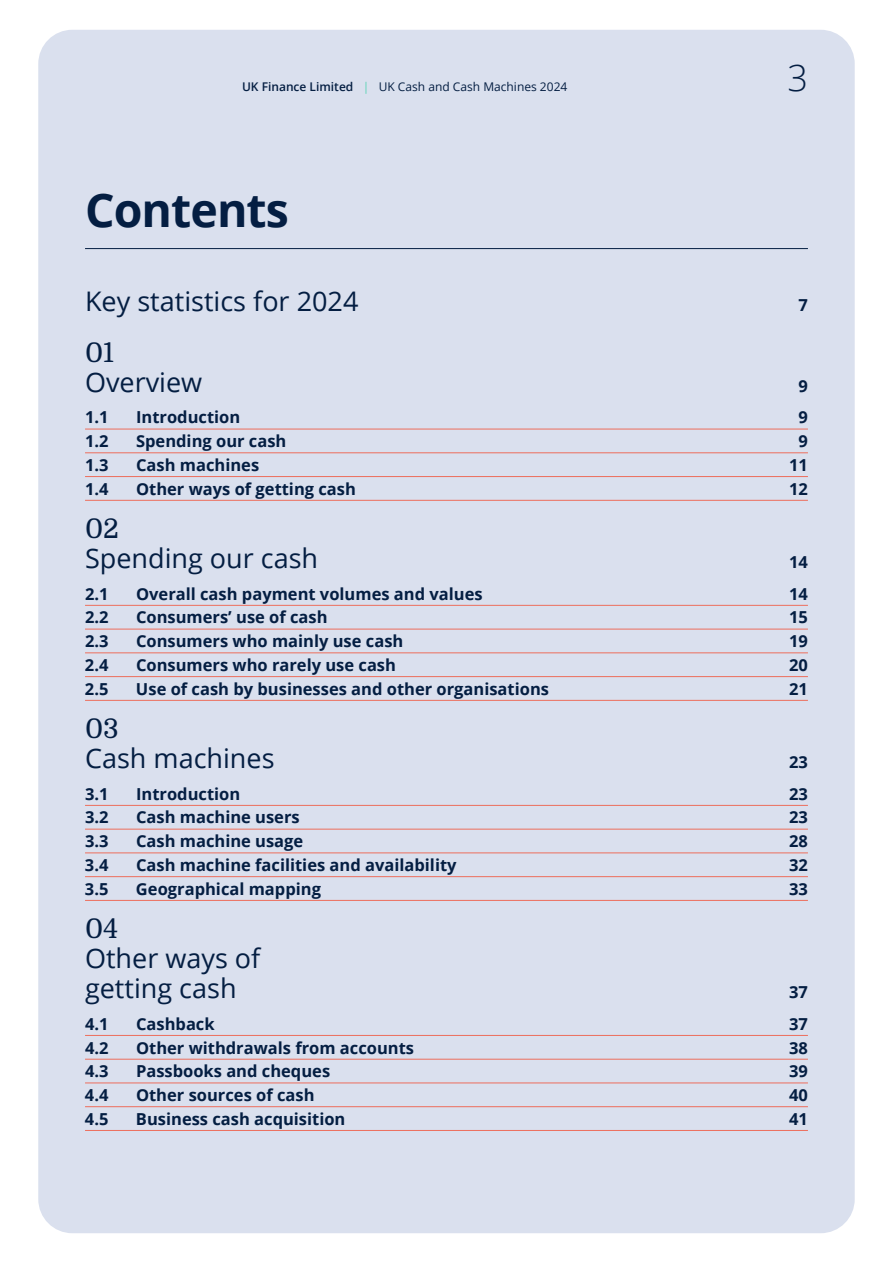
<style>
.page{position:relative;width:893px;height:1263px;background:#fff}
.page>*{position:absolute;margin:0;border:0;box-sizing:border-box;transform-origin:0 0}
.t1{font:700 46.5px "Open Sans";letter-spacing:-.02em;color:#041e42}
.t2{font:300 36px "Open Sans";color:#041e42}
.t3{font:27px/30px "Open Sans";color:#041e42}
.t4{font:27px "Domine";color:#041e42}
.t5{font:700 16.5px "Open Sans";color:#041e42}
.t6{font:12px "Open Sans";color:#041e42}
.s1{font-weight:600}
.s2{color:#5cd4b5}
</style>
<div class="page">
<div style="left:38px;top:30px;width:817px;height:1203px;background:#dae0ee;border-radius:34px"></div>
<hr style="left:85px;top:429px;width:723px;height:1px;background:#ed6e5c">
<hr style="left:85px;top:452px;width:723px;height:1px;background:#ed6e5c">
<hr style="left:85px;top:476px;width:723px;height:1px;background:#ed6e5c">
<hr style="left:85px;top:500px;width:723px;height:1px;background:#ed6e5c">
<hr style="left:85px;top:605px;width:723px;height:1px;background:#ed6e5c">
<hr style="left:85px;top:629px;width:723px;height:1px;background:#ed6e5c">
<hr style="left:85px;top:652px;width:723px;height:1px;background:#ed6e5c">
<hr style="left:85px;top:676px;width:723px;height:1px;background:#ed6e5c">
<hr style="left:85px;top:700px;width:723px;height:1px;background:#ed6e5c">
<hr style="left:85px;top:805px;width:723px;height:1px;background:#ed6e5c">
<hr style="left:85px;top:829px;width:723px;height:1px;background:#ed6e5c">
<hr style="left:85px;top:852px;width:723px;height:1px;background:#ed6e5c">
<hr style="left:85px;top:876px;width:723px;height:1px;background:#ed6e5c">
<hr style="left:85px;top:900px;width:723px;height:1px;background:#ed6e5c">
<hr style="left:85px;top:1035px;width:723px;height:1px;background:#ed6e5c">
<hr style="left:85px;top:1059px;width:723px;height:1px;background:#ed6e5c">
<hr style="left:85px;top:1082px;width:723px;height:1px;background:#ed6e5c">
<hr style="left:85px;top:1106px;width:723px;height:1px;background:#ed6e5c">
<hr style="left:85px;top:1130px;width:723px;height:1px;background:#ed6e5c">
<hr style="left:85px;top:248px;width:723px;height:1px;background:#041e42">
<p class="t6" style="left:242px;top:79px;width:327px"><span class="s1">UK Finance Limited</span> <span class="s2">|</span> UK Cash and Cash Machines 2024</p>
<h1 class="t1" style="left:85px;top:177px;width:205px">Contents</h1>
<h2 class="t2" style="left:787px;top:54px;width:22px">3</h2>
<h3 class="t3" style="left:85px;top:285px;width:275px">Key statistics for 2024</h3>
<p class="t5" style="left:798px;top:293px;width:11px">7</p>
<h3 class="t4" style="left:85px;top:338px;width:30px">01</h3>
<h3 class="t3" style="left:85px;top:367px;width:119px">Overview</h3>
<p class="t5" style="left:798px;top:374px;width:11px">9</p>
<p class="t5" style="left:85px;top:406px;width:25px">1.1</p>
<p class="t5" style="left:136px;top:406px;width:106px">Introduction</p>
<p class="t5" style="left:798px;top:406px;width:11px">9</p>
<p class="t5" style="left:85px;top:429px;width:25px">1.2</p>
<p class="t5" style="left:136px;top:429px;width:152px">Spending our cash</p>
<p class="t5" style="left:798px;top:429px;width:11px">9</p>
<p class="t5" style="left:85px;top:453px;width:25px">1.3</p>
<p class="t5" style="left:136px;top:453px;width:125px">Cash machines</p>
<p class="t5" style="left:789px;top:453px;width:20px">11</p>
<p class="t5" style="left:85px;top:477px;width:25px">1.4</p>
<p class="t5" style="left:136px;top:477px;width:221px">Other ways of getting cash</p>
<p class="t5" style="left:789px;top:477px;width:20px">12</p>
<h3 class="t4" style="left:85px;top:514px;width:36px">02</h3>
<h3 class="t3" style="left:85px;top:543px;width:235px">Spending our cash</h3>
<p class="t5" style="left:789px;top:551px;width:20px">14</p>
<p class="t5" style="left:85px;top:582px;width:25px">2.1</p>
<p class="t5" style="left:136px;top:582px;width:348px">Overall cash payment volumes and values</p>
<p class="t5" style="left:789px;top:582px;width:20px">14</p>
<p class="t5" style="left:85px;top:606px;width:25px">2.2</p>
<p class="t5" style="left:136px;top:606px;width:193px">Consumers’ use of cash</p>
<p class="t5" style="left:789px;top:606px;width:20px">15</p>
<p class="t5" style="left:85px;top:629px;width:25px">2.3</p>
<p class="t5" style="left:136px;top:629px;width:269px">Consumers who mainly use cash</p>
<p class="t5" style="left:789px;top:629px;width:20px">19</p>
<p class="t5" style="left:85px;top:653px;width:25px">2.4</p>
<p class="t5" style="left:136px;top:653px;width:261px">Consumers who rarely use cash</p>
<p class="t5" style="left:789px;top:653px;width:20px">20</p>
<p class="t5" style="left:85px;top:677px;width:25px">2.5</p>
<p class="t5" style="left:136px;top:677px;width:415px">Use of cash by businesses and other organisations</p>
<p class="t5" style="left:789px;top:677px;width:20px">21</p>
<h3 class="t4" style="left:85px;top:714px;width:35px">03</h3>
<h3 class="t3" style="left:85px;top:743px;width:191px">Cash machines</h3>
<p class="t5" style="left:789px;top:751px;width:20px">23</p>
<p class="t5" style="left:85px;top:782px;width:25px">3.1</p>
<p class="t5" style="left:136px;top:782px;width:106px">Introduction</p>
<p class="t5" style="left:789px;top:782px;width:20px">23</p>
<p class="t5" style="left:85px;top:806px;width:25px">3.2</p>
<p class="t5" style="left:136px;top:806px;width:165px">Cash machine users</p>
<p class="t5" style="left:789px;top:806px;width:20px">23</p>
<p class="t5" style="left:85px;top:829px;width:25px">3.3</p>
<p class="t5" style="left:136px;top:829px;width:169px">Cash machine usage</p>
<p class="t5" style="left:789px;top:829px;width:20px">28</p>
<p class="t5" style="left:85px;top:853px;width:25px">3.4</p>
<p class="t5" style="left:136px;top:853px;width:322px">Cash machine facilities and availability</p>
<p class="t5" style="left:789px;top:853px;width:20px">32</p>
<p class="t5" style="left:85px;top:877px;width:25px">3.5</p>
<p class="t5" style="left:136px;top:877px;width:187px">Geographical mapping</p>
<p class="t5" style="left:789px;top:877px;width:20px">33</p>
<h3 class="t4" style="left:85px;top:914px;width:35px">04</h3>
<h3 class="t3" style="left:85px;top:943px;width:177px">Other ways of getting cash</h3>
<p class="t5" style="left:789px;top:981px;width:20px">37</p>
<p class="t5" style="left:85px;top:1012px;width:25px">4.1</p>
<p class="t5" style="left:136px;top:1012px;width:80px">Cashback</p>
<p class="t5" style="left:789px;top:1012px;width:20px">37</p>
<p class="t5" style="left:85px;top:1036px;width:25px">4.2</p>
<p class="t5" style="left:136px;top:1036px;width:280px">Other withdrawals from accounts</p>
<p class="t5" style="left:789px;top:1036px;width:20px">38</p>
<p class="t5" style="left:85px;top:1059px;width:25px">4.3</p>
<p class="t5" style="left:136px;top:1059px;width:196px">Passbooks and cheques</p>
<p class="t5" style="left:789px;top:1059px;width:20px">39</p>
<p class="t5" style="left:85px;top:1083px;width:25px">4.4</p>
<p class="t5" style="left:136px;top:1083px;width:180px">Other sources of cash</p>
<p class="t5" style="left:789px;top:1083px;width:20px">40</p>
<p class="t5" style="left:85px;top:1107px;width:25px">4.5</p>
<p class="t5" style="left:136px;top:1107px;width:211px">Business cash acquisition</p>
<p class="t5" style="left:789px;top:1107px;width:20px">41</p>
</div>
